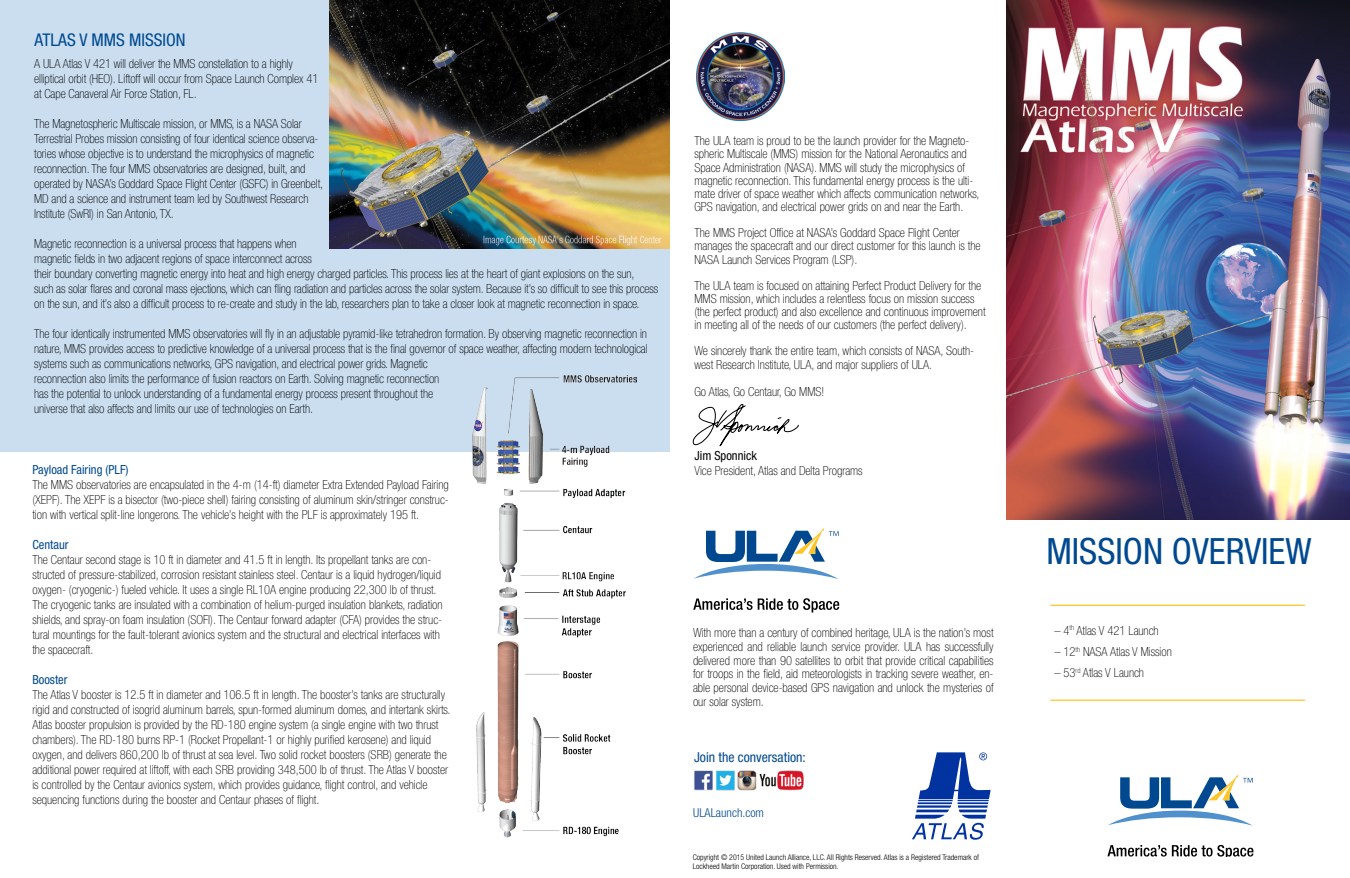
<style>
.page{position:relative;width:1350px;height:878px;background:#fff}
.page>*{position:absolute;margin:0;border:0;box-sizing:border-box;transform-origin:0 0}
.t1{font:condensed 36.25px "Helvetica Neue LT Std";color:#004990}
.t2{font:condensed 17.5px "Helvetica Neue LT Std";color:#004990}
.t3{font:condensed 13.75px "Helvetica Neue LT Std";color:#004990}
.t4{font:100 condensed 12.5px/15px "Helvetica Neue LT Std";color:#000}
.t5{font:condensed 12.5px "Helvetica Neue LT Std";color:#004990}
.t6{font:condensed 12.5px "Helvetica Neue LT Std";color:#000}
.t7{font:300 condensed 12.25px "Helvetica Neue LT Std";color:#004990}
.t8{font:300 condensed 7.88px/9px "Helvetica Neue LT Std";color:#000}
</style>
<div class="page">
<div style="left:0;top:0;width:670px;height:451px;background:#cadef0"></div>
<svg style="left:1108px;top:774px;width:145px;height:51px"></svg>
<svg style="left:1107px;top:844px;width:146px;height:12px"></svg>
<img style="left:1007px;top:0;width:343px;height:519px">
<img style="left:694px;top:770px;width:110px;height:21px">
<img style="left:329px;top:0;width:341px;height:249px">
<hr style="left:1050px;top:699px;width:255px;height:1px;background:#ffc425">
<hr style="left:1050px;top:604px;width:255px;height:2px;background:#ffc425">
<svg style="left:693px;top:404px;width:106px;height:42px"></svg>
<img style="left:696px;top:32px;width:88px;height:88px">
<img style="left:457px;top:375px;width:179px;height:463px">
<svg style="left:912px;top:752px;width:79px;height:87px"></svg>
<svg style="left:694px;top:528px;width:145px;height:51px"></svg>
<svg style="left:693px;top:598px;width:146px;height:14px"></svg>
<h2 class="t2" style="left:35px;top:29px;width:153px">Atlas V MMS MISSION</h2>
<p class="t4" style="left:34px;top:56px;width:286px">A ULA Atlas V 421 will deliver the MMS constellation to a highly elliptical orbit (HEO). Liftoff will occur from Space Launch Complex 41 at Cape Canaveral Air Force Station, FL.</p>
<p class="t4" style="left:34px;top:116px;width:291px">The Magnetospheric Multiscale mission, or MMS, is a NASA Solar Terrestrial Probes mission consisting of four identical science observa&shy;tories whose objective is to understand the microphysics of magnetic reconnection. The four MMS observatories are designed, built, and operated by NASA’s Goddard Space Flight Center (GSFC) in Greenbelt, MD and a science and instrument team led by Southwest Research Institute (SwRI) in San Antonio, TX.</p>
<p class="t4" style="left:34px;top:236px;width:626px">Magnetic reconnection is a universal process that happens when<br>magnetic fields in two adjacent regions of space interconnect across<br>their boundary converting magnetic energy into heat and high energy charged particles. This process lies at the heart of giant explosions on the sun,<br>such as solar flares and coronal mass ejections, which can fling radiation and particles across the solar system. Because it’s so difficult to see this process on the sun, and it’s also a difficult process to re-create and study in the lab, researchers plan to take a closer look at magnetic reconnection in space.</p>
<p class="t4" style="left:34px;top:326px;width:615px">The four identically instrumented MMS observatories will fly in an adjustable pyramid-like tetrahedron formation. By observing magnetic reconnection in nature, MMS provides access to predictive knowledge of a universal process that is the final governor of space weather, affecting modern technological systems such as communications networks, GPS navigation, and electrical power grids. Magnetic<br>reconnection also limits the performance of fusion reactors on Earth. Solving magnetic reconnection<br>has the potential to unlock understanding of a fundamental energy process present throughout the<br>universe that also affects and limits our use of technologies on Earth.</p>
<p class="t5" style="left:32px;top:462px;width:98px">Payload Fairing (PLF)</p>
<p class="t4" style="left:32px;top:477px;width:418px;text-align:justify">The MMS observatories are encapsulated in the 4-m (14-ft) diameter Extra Extended Payload Fairing (XEPF). The XEPF is a bisector (two-piece shell) fairing consisting of aluminum skin/stringer construc&shy;tion with vertical split-line longerons. The vehicle’s height with the PLF is approximately 195 ft.</p>
<p class="t5" style="left:32px;top:537px;width:38px">Centaur</p>
<p class="t4" style="left:32px;top:552px;width:412px">The Centaur second stage is 10 ft in diameter and 41.5 ft in length. Its propellant tanks are con&shy;structed of pressure-stabilized, corrosion resistant stainless steel. Centaur is a liquid hydrogen/liquid oxygen- (cryogenic-) fueled vehicle. It uses a single RL10A engine producing 22,300 lb of thrust.<br>The cryogenic tanks are insulated with a combination of helium-purged insulation blankets, radiation shields, and spray-on foam insulation (SOFI). The Centaur forward adapter (CFA) provides the struc&shy;tural mountings for the fault-tolerant avionics system and the structural and electrical interfaces with the spacecraft.</p>
<p class="t5" style="left:32px;top:672px;width:37px">Booster</p>
<p class="t4" style="left:32px;top:687px;width:419px">The Atlas V booster is 12.5 ft in diameter and 106.5 ft in length. The booster’s tanks are structurally rigid and constructed of isogrid aluminum barrels, spun-formed aluminum domes, and intertank skirts.<br>Atlas booster propulsion is provided by the RD-180 engine system (a single engine with two thrust chambers). The RD-180 burns RP-1 (Rocket Propellant-1 or highly purified kerosene) and liquid oxygen, and delivers 860,200 lb of thrust at sea level. Two solid rocket boosters (SRB) generate the additional power required at liftoff, with each SRB providing 348,500 lb of thrust. The Atlas V booster is controlled by the Centaur avionics system, which provides guidance, flight control, and vehicle sequencing functions during the booster and Centaur phases of flight.</p>
<p class="t4" style="left:694px;top:134px;width:286px;line-height:13.1px">The ULA team is proud to be the launch provider for the Magneto&shy;spheric Multiscale (MMS) mission for the National Aeronautics and Space Administration (NASA). MMS will study the microphysics of magnetic reconnection. This fundamental energy process is the ulti&shy;mate driver of space weather which affects communication networks, GPS navigation, and electrical power grids on and near the Earth.</p>
<p class="t4" style="left:694px;top:226px;width:288px;line-height:13.1px">The MMS Project Office at NASA’s Goddard Space Flight Center manages the spacecraft and our direct customer for this launch is the<br>NASA Launch Services Program (LSP).</p>
<p class="t4" style="left:694px;top:279px;width:293px;line-height:13.1px">The ULA team is focused on attaining Perfect Product Delivery for the MMS mission, which includes a relentless focus on mission success (the perfect product) and also excellence and continuous improvement in meeting all of the needs of our customers (the perfect delivery).</p>
<p class="t4" style="left:694px;top:344px;width:281px;line-height:13.1px">We sincerely thank the entire team, which consists of NASA, South&shy;west Research Institute, ULA, and major suppliers of ULA.</p>
<p class="t4" style="left:694px;top:383px;width:131px">Go Atlas, Go Centaur, Go MMS!</p>
<p class="t6" style="left:694px;top:448px;width:64px">Jim Sponnick</p>
<p class="t4" style="left:694px;top:462px;width:170px">Vice President, Atlas and Delta Programs</p>
<p class="t4" style="left:693px;top:625px;width:302px;line-height:13.8px;text-align:justify">With more than a century of combined heritage, ULA is the nation’s most experienced and reliable launch service provider. ULA has successfully delivered more than 90 satellites to orbit that provide critical capabilities for troops in the field, aid meteorologists in tracking severe weather, en&shy;able personal device-based GPS navigation and unlock the mysteries of our solar system.</p>
<p class="t3" style="left:694px;top:749px;width:113px">Join the conversation:</p>
<p class="t7" style="left:693px;top:805px;width:72px">ULALaunch.com</p>
<p class="t8" style="left:693px;top:852px;width:288px">Copyright © 2015 United Launch Alliance, LLC. All Rights Reserved. Atlas is a Registered Trademark of<br>Lockheed Martin Corporation. Used with Permission.</p>
<h1 class="t1" style="left:1046px;top:530px;width:267px">MISSION OVERVIEW</h1>
<p class="t4" style="left:1054px;top:622px;width:106px">– 4<sup>th</sup> Atlas V 421 Launch</p>
<p class="t4" style="left:1054px;top:643px;width:119px">– 12<sup>th</sup> NASA Atlas V Mission</p>
<p class="t4" style="left:1054px;top:665px;width:91px">– 53<sup>rd</sup> Atlas V Launch</p>
</div>
